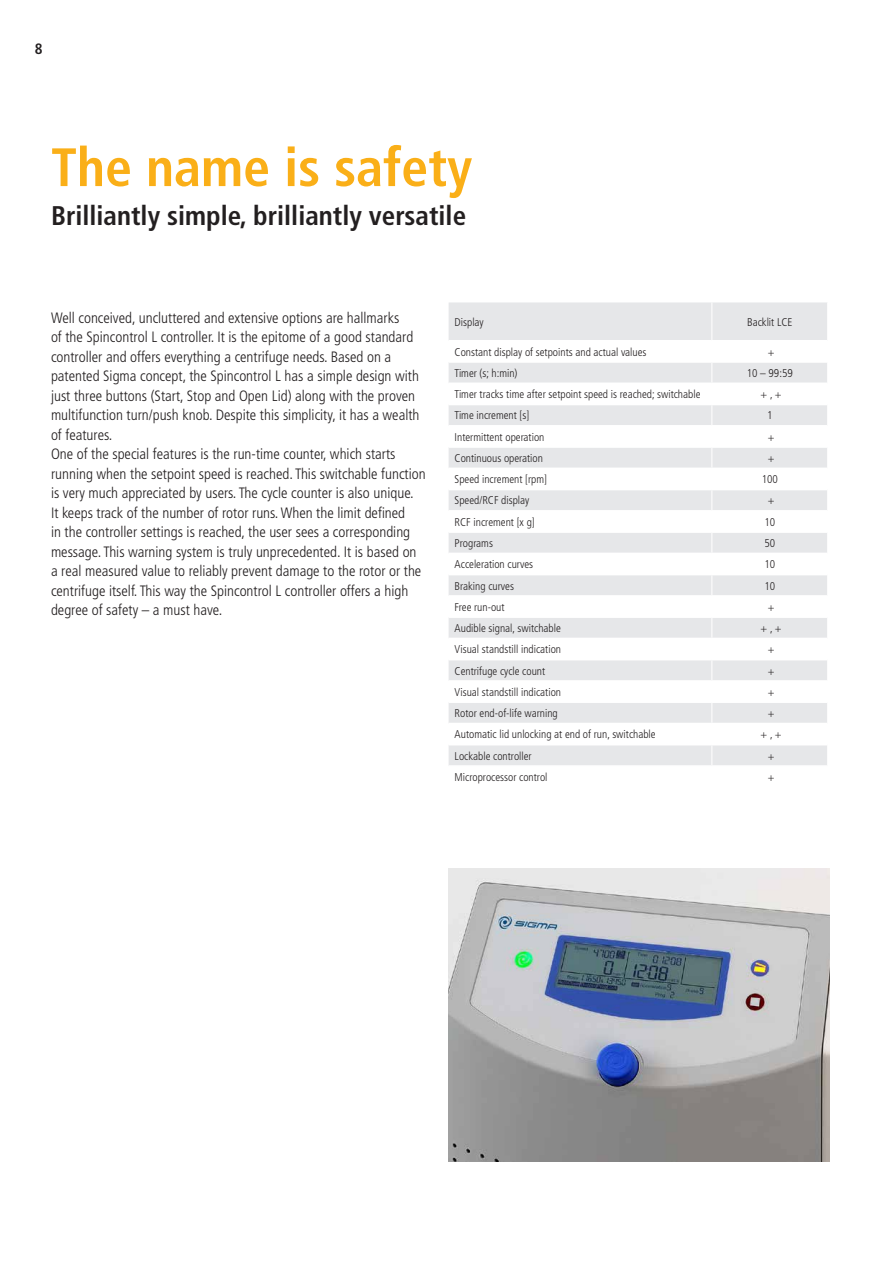
<style>
.page{position:relative;width:893px;height:1263px;background:#fff}
.page>*{position:absolute;margin:0;border:0;box-sizing:border-box;transform-origin:0 0}
.t1{font:700 condensed 54px "Frutiger LT Std";color:#faaf18}
.t2{font:700 condensed 27px "Frutiger LT Std";color:#231f20}
.t3{font:300 condensed 15px/19.5px "Frutiger LT Std";color:#231f20}
.t4{font:700 condensed 15px "Frutiger LT Std";color:#231f20}
.t5{font:300 condensed 11.25px "Frutiger LT Std";color:#231f20}
</style>
<div class="page">
<div style="left:449px;top:302px;width:378px;height:38px;background:#e6e7e9"></div>
<svg style="left:449px;top:363px;width:378px;height:402px;fill:#e6e7e9"></svg>
<hr style="left:711px;top:302px;width:1px;height:38px;background:#fff">
<svg style="left:711px;top:363px;width:1px;height:402px"></svg>
<hr style="left:449px;top:382px;width:263px;height:2px;background:#fff">
<hr style="left:712px;top:382px;width:115px;height:2px;background:#fff">
<hr style="left:449px;top:404px;width:263px;height:1px;background:#fff">
<hr style="left:712px;top:404px;width:115px;height:1px;background:#fff">
<hr style="left:449px;top:425px;width:263px;height:2px;background:#fff">
<hr style="left:712px;top:425px;width:115px;height:2px;background:#fff">
<hr style="left:449px;top:446px;width:263px;height:2px;background:#fff">
<hr style="left:712px;top:446px;width:115px;height:2px;background:#fff">
<hr style="left:449px;top:468px;width:263px;height:1px;background:#fff">
<hr style="left:712px;top:468px;width:115px;height:1px;background:#fff">
<hr style="left:449px;top:489px;width:263px;height:1px;background:#fff">
<hr style="left:712px;top:489px;width:115px;height:1px;background:#fff">
<hr style="left:449px;top:510px;width:263px;height:2px;background:#fff">
<hr style="left:712px;top:510px;width:115px;height:2px;background:#fff">
<hr style="left:449px;top:531px;width:263px;height:2px;background:#fff">
<hr style="left:712px;top:531px;width:115px;height:2px;background:#fff">
<hr style="left:449px;top:553px;width:263px;height:1px;background:#fff">
<hr style="left:712px;top:553px;width:115px;height:1px;background:#fff">
<hr style="left:449px;top:574px;width:263px;height:1px;background:#fff">
<hr style="left:712px;top:574px;width:115px;height:1px;background:#fff">
<hr style="left:449px;top:595px;width:263px;height:2px;background:#fff">
<hr style="left:712px;top:595px;width:115px;height:2px;background:#fff">
<hr style="left:449px;top:616px;width:263px;height:2px;background:#fff">
<hr style="left:712px;top:616px;width:115px;height:2px;background:#fff">
<hr style="left:449px;top:638px;width:263px;height:1px;background:#fff">
<hr style="left:712px;top:638px;width:115px;height:1px;background:#fff">
<hr style="left:449px;top:659px;width:263px;height:1px;background:#fff">
<hr style="left:712px;top:659px;width:115px;height:1px;background:#fff">
<hr style="left:449px;top:680px;width:263px;height:2px;background:#fff">
<hr style="left:712px;top:680px;width:115px;height:2px;background:#fff">
<hr style="left:449px;top:701px;width:263px;height:2px;background:#fff">
<hr style="left:712px;top:701px;width:115px;height:2px;background:#fff">
<hr style="left:449px;top:723px;width:263px;height:1px;background:#fff">
<hr style="left:712px;top:723px;width:115px;height:1px;background:#fff">
<hr style="left:449px;top:744px;width:263px;height:1px;background:#fff">
<hr style="left:712px;top:744px;width:115px;height:1px;background:#fff">
<img style="left:449px;top:869px;width:380px;height:292px">
<p class="t4" style="left:35px;top:40px;width:9px">8</p>
<h1 class="t1" style="left:51px;top:135px;width:423px">The name is safety</h1>
<h2 class="t2" style="left:51px;top:200px;width:417px">Brilliantly simple, brilliantly versatile</h2>
<p class="t3" style="left:51px;top:308px;width:376px">Well conceived, uncluttered and extensive options are hallmarks<br>of the Spincontrol L controller. It is the epitome of a good standard controller and offers everything a centrifuge needs. Based on a patented Sigma concept, the Spincontrol L has a simple design with just three buttons (Start, Stop and Open Lid) along with the proven multifunction turn/push knob. Despite this simplicity, it has a wealth of features.<br>One of the special features is the run-time counter, which starts running when the setpoint speed is reached. This switchable function is very much appreciated by users. The cycle counter is also unique.<br>It keeps track of the number of rotor runs. When the limit defined<br>in the controller settings is reached, the user sees a corresponding message. This warning system is truly unprecedented. It is based on a real measured value to reliably prevent damage to the rotor or the centrifuge itself. This way the Spincontrol L controller offers a high degree of safety – a must have.</p>
<p class="t5" style="left:455px;top:316px;width:31px">Display</p>
<p class="t5" style="left:747px;top:316px;width:47px">Backlit LCE</p>
<p class="t5" style="left:455px;top:345px;width:193px">Constant display of setpoints and actual values</p>
<p class="t5" style="left:768px;top:345px;width:8px">+</p>
<p class="t5" style="left:455px;top:367px;width:64px">Timer (s; h:min)</p>
<p class="t5" style="left:747px;top:367px;width:48px">10 – 99:59</p>
<p class="t5" style="left:455px;top:388px;width:247px">Timer tracks time after setpoint speed is reached; switchable</p>
<p class="t5" style="left:760px;top:388px;width:23px">+ , +</p>
<p class="t5" style="left:455px;top:409px;width:76px">Time increment [s]</p>
<p class="t5" style="left:767px;top:409px;width:7px">1</p>
<p class="t5" style="left:455px;top:430px;width:91px">Intermittent operation</p>
<p class="t5" style="left:768px;top:430px;width:8px">+</p>
<p class="t5" style="left:455px;top:452px;width:90px">Continuous operation</p>
<p class="t5" style="left:768px;top:452px;width:8px">+</p>
<p class="t5" style="left:455px;top:473px;width:94px">Speed increment [rpm]</p>
<p class="t5" style="left:762px;top:473px;width:18px">100</p>
<p class="t5" style="left:455px;top:494px;width:76px">Speed/RCF display</p>
<p class="t5" style="left:768px;top:494px;width:8px">+</p>
<p class="t5" style="left:455px;top:515px;width:82px">RCF increment [x g]</p>
<p class="t5" style="left:764px;top:515px;width:12px">10</p>
<p class="t5" style="left:455px;top:537px;width:40px">Programs</p>
<p class="t5" style="left:764px;top:537px;width:12px">50</p>
<p class="t5" style="left:455px;top:558px;width:80px">Acceleration curves</p>
<p class="t5" style="left:764px;top:558px;width:12px">10</p>
<p class="t5" style="left:455px;top:579px;width:61px">Braking curves</p>
<p class="t5" style="left:764px;top:579px;width:12px">10</p>
<p class="t5" style="left:455px;top:600px;width:52px">Free run-out</p>
<p class="t5" style="left:768px;top:600px;width:8px">+</p>
<p class="t5" style="left:455px;top:622px;width:108px">Audible signal, switchable</p>
<p class="t5" style="left:760px;top:622px;width:23px">+ , +</p>
<p class="t5" style="left:455px;top:643px;width:108px">Visual standstill indication</p>
<p class="t5" style="left:768px;top:643px;width:8px">+</p>
<p class="t5" style="left:455px;top:664px;width:92px">Centrifuge cycle count</p>
<p class="t5" style="left:768px;top:664px;width:8px">+</p>
<p class="t5" style="left:455px;top:685px;width:108px">Visual standstill indication</p>
<p class="t5" style="left:768px;top:685px;width:8px">+</p>
<p class="t5" style="left:455px;top:707px;width:105px">Rotor end-of-life warning</p>
<p class="t5" style="left:768px;top:707px;width:8px">+</p>
<p class="t5" style="left:455px;top:728px;width:203px">Automatic lid unlocking at end of run, switchable</p>
<p class="t5" style="left:760px;top:728px;width:23px">+ , +</p>
<p class="t5" style="left:455px;top:749px;width:79px">Lockable controller</p>
<p class="t5" style="left:768px;top:749px;width:8px">+</p>
<p class="t5" style="left:455px;top:771px;width:94px">Microprocessor control</p>
<p class="t5" style="left:768px;top:771px;width:8px">+</p>
</div>
